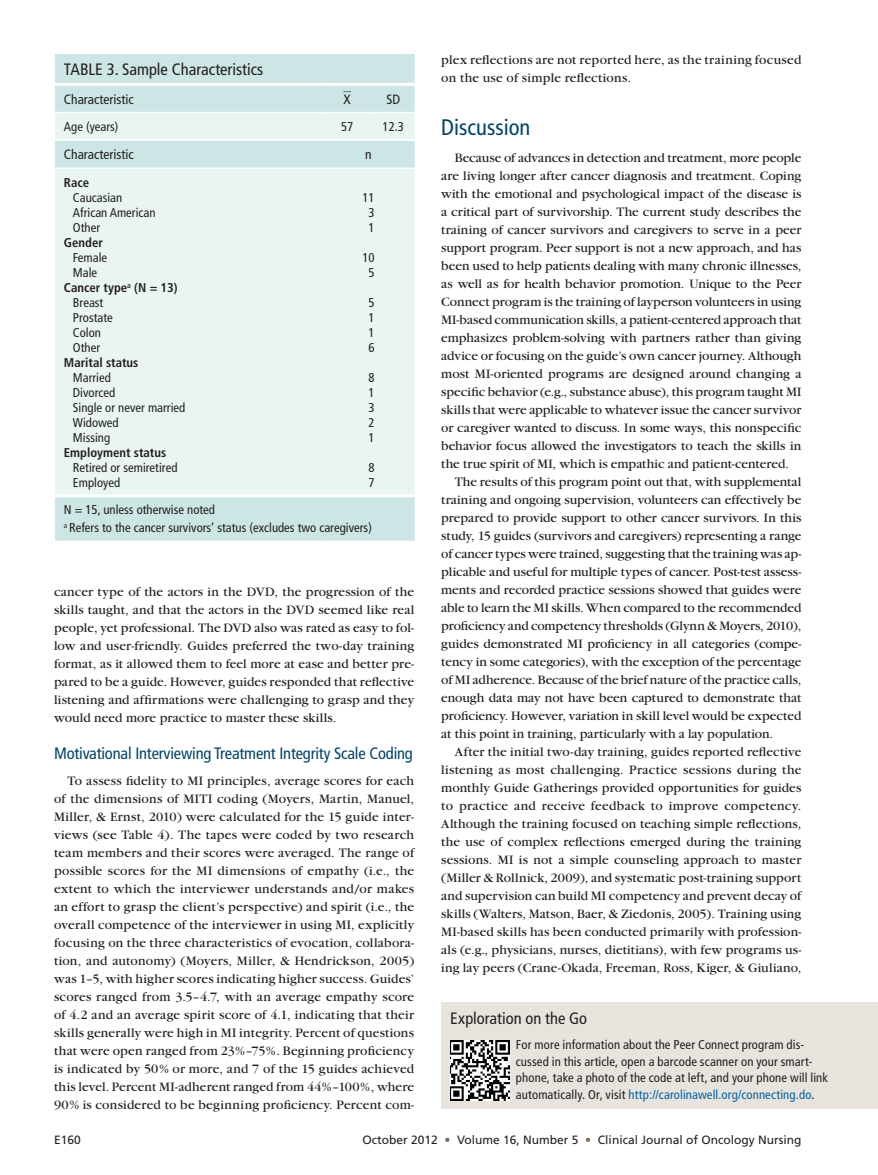
<style>
.page{position:relative;width:878px;height:1175px;background:#fff}
.page>*{position:absolute;margin:0;border:0;box-sizing:border-box;transform-origin:0 0}
.head1{font:condensed 22.5px "Frutiger LT Std";color:#00446a}
.head2{font:condensed 16.5px "Frutiger LT Std";letter-spacing:-.01em;color:#00446a}
.tablecap{font:condensed 16.5px "Frutiger LT Std";color:#231f20}
.text{font:condensed 16.5px "Frutiger LT Std";color:#231f20}
.text-2{font:13.5px/18px "Garamond";letter-spacing:.01em;color:#231f20;text-align:justify}
.tablehead{font:condensed 13.5px "Frutiger LT Std";color:#231f20}
.tabletext{font:condensed 12.75px "Frutiger LT Std";color:#231f20}
.text-3{font:condensed 12.75px/16.5px "Frutiger LT Std";letter-spacing:.01em;color:#231f20}
.tabletext-2{font:700 condensed 12.75px "Frutiger LT Std";color:#231f20}
.t1{font:12px "Frutiger LT Std";color:#231f20}
.t2{font:condensed 7.8px "Frutiger LT Std";color:#231f20}
.s1{color:#0065a4}
.s2{color:#7c6954}
</style>
<div class="page">
<div style="left:55px;top:54px;width:359px;height:486px;background:#cbe6e4"></div>
<div style="left:55px;top:113px;width:359px;height:381px;background:#eaf5f3"></div>
<hr style="left:55px;top:83px;width:267px;height:3px;background:#fff">
<hr style="left:322px;top:83px;width:50px;height:3px;background:#fff">
<hr style="left:372px;top:83px;width:42px;height:3px;background:#fff">
<hr style="left:55px;top:112px;width:267px;height:1px;background:#fff">
<hr style="left:322px;top:112px;width:50px;height:1px;background:#fff">
<hr style="left:372px;top:112px;width:42px;height:1px;background:#fff">
<hr style="left:55px;top:139px;width:267px;height:2px;background:#fff">
<hr style="left:322px;top:139px;width:50px;height:2px;background:#fff">
<hr style="left:372px;top:139px;width:42px;height:2px;background:#fff">
<hr style="left:55px;top:167px;width:267px;height:2px;background:#fff">
<hr style="left:322px;top:167px;width:50px;height:2px;background:#fff">
<hr style="left:372px;top:167px;width:42px;height:2px;background:#fff">
<hr style="left:55px;top:494px;width:267px;height:3px;background:#fff">
<hr style="left:322px;top:494px;width:50px;height:3px;background:#fff">
<hr style="left:372px;top:494px;width:42px;height:3px;background:#fff">
<div style="left:441px;top:1002px;width:437px;height:106px;background:#e8e3dd"></div>
<img style="left:450px;top:1040px;width:59px;height:60px">
<p class="tablecap" style="left:64px;top:60px;width:201px">TABLE 3. Sample Characteristics</p>
<p class="tablehead" style="left:64px;top:91px;width:71px">Characteristic</p>
<p class="t2" style="left:343px;top:87px;width:9px">—</p>
<p class="tablehead" style="left:343px;top:91px;width:9px">X</p>
<p class="tablehead" style="left:386px;top:91px;width:15px">SD</p>
<p class="tabletext" style="left:64px;top:119px;width:56px">Age (years)</p>
<p class="tabletext" style="left:341px;top:119px;width:14px">57</p>
<p class="tabletext" style="left:382px;top:119px;width:23px">12.3</p>
<p class="tablehead" style="left:64px;top:147px;width:71px">Characteristic</p>
<p class="tablehead" style="left:365px;top:147px;width:8px">n</p>
<p class="tabletext-2" style="left:64px;top:175px;width:27px">Race</p>
<p class="tabletext" style="left:73px;top:190px;width:51px">Caucasian</p>
<p class="tabletext" style="left:73px;top:205px;width:84px">African American</p>
<p class="tabletext" style="left:73px;top:220px;width:29px">Other</p>
<p class="tabletext" style="left:362px;top:190px;width:14px">11</p>
<p class="tabletext" style="left:368px;top:205px;width:8px">3</p>
<p class="tabletext" style="left:368px;top:220px;width:8px">1</p>
<p class="tabletext-2" style="left:64px;top:235px;width:40px">Gender</p>
<p class="tabletext" style="left:73px;top:250px;width:36px">Female</p>
<p class="tabletext" style="left:73px;top:265px;width:26px">Male</p>
<p class="tabletext-2" style="left:64px;top:280px;width:115px">Cancer type<sup>a</sup> (N = 13)</p>
<p class="tabletext" style="left:73px;top:295px;width:32px">Breast</p>
<p class="tabletext" style="left:73px;top:310px;width:41px">Prostate</p>
<p class="tabletext" style="left:73px;top:325px;width:30px">Colon</p>
<p class="tabletext" style="left:73px;top:340px;width:29px">Other</p>
<p class="tabletext-2" style="left:64px;top:355px;width:76px">Marital status</p>
<p class="tabletext" style="left:73px;top:370px;width:39px">Married</p>
<p class="tabletext" style="left:73px;top:385px;width:44px">Divorced</p>
<p class="tabletext" style="left:73px;top:400px;width:114px">Single or never married</p>
<p class="tabletext" style="left:73px;top:415px;width:47px">Widowed</p>
<p class="tabletext" style="left:73px;top:430px;width:39px">Missing</p>
<p class="tabletext-2" style="left:64px;top:445px;width:104px">Employment status</p>
<p class="tabletext" style="left:73px;top:460px;width:106px">Retired or semiretired</p>
<p class="tabletext" style="left:73px;top:475px;width:49px">Employed</p>
<p class="tabletext" style="left:362px;top:250px;width:14px">10</p>
<p class="tabletext" style="left:368px;top:265px;width:8px">5</p>
<p class="tabletext" style="left:368px;top:295px;width:8px">5</p>
<p class="tabletext" style="left:368px;top:310px;width:8px">1</p>
<p class="tabletext" style="left:368px;top:325px;width:8px">1</p>
<p class="tabletext" style="left:368px;top:340px;width:8px">6</p>
<p class="tabletext" style="left:368px;top:370px;width:8px">8</p>
<p class="tabletext" style="left:368px;top:385px;width:8px">1</p>
<p class="tabletext" style="left:368px;top:400px;width:8px">3</p>
<p class="tabletext" style="left:368px;top:415px;width:8px">2</p>
<p class="tabletext" style="left:368px;top:430px;width:8px">1</p>
<p class="tabletext" style="left:368px;top:460px;width:8px">8</p>
<p class="tabletext" style="left:368px;top:475px;width:8px">7</p>
<p class="tabletext" style="left:64px;top:502px;width:153px">N = 15, unless otherwise noted</p>
<p class="tabletext" style="left:64px;top:520px;width:309px"><sup>a</sup> Refers to the cancer survivors’ status (excludes two caregivers)</p>
<p class="text-2" style="left:54px;top:582px;width:362px">cancer type of the actors in the DVD, the progression of the skills taught, and that the actors in the DVD seemed like real people, yet professional. The DVD also was rated as easy to fol&shy;low and user-friendly. Guides preferred the two-day training format, as it allowed them to feel more at ease and better pre&shy;pared to be a guide. However, guides responded that reflective listening and affirmations were challenging to grasp and they would need more practice to master these skills.</p>
<p class="head2" style="left:54px;top:743px;width:360px">Motivational Interviewing Treatment Integrity Scale Coding</p>
<p class="text-2" style="left:54px;top:771px;width:362px;text-indent:14px">To assess fidelity to MI principles, average scores for each of the dimensions of MITI coding (Moyers, Martin, Manuel, Miller, &amp; Ernst, 2010) were calculated for the 15 guide inter&shy;views (see Table 4). The tapes were coded by two research team members and their scores were averaged. The range of possible scores for the MI dimensions of empathy (i.e., the extent to which the interviewer understands and/or makes an effort to grasp the client’s perspective) and spirit (i.e., the overall competence of the interviewer in using MI, explicitly focusing on the three characteristics of evocation, collabora&shy;tion, and autonomy) (Moyers, Miller, &amp; Hendrickson, 2005) was 1–5, with higher scores indicating higher success. Guides’ scores ranged from 3.5–4.7, with an average empathy score of 4.2 and an average spirit score of 4.1, indicating that their skills generally were high in MI integrity. Percent of questions that were open ranged from 23%–75%. Beginning proficiency is indicated by 50% or more, and 7 of the 15 guides achieved this level. Percent MI-adherent ranged from 44%–100%, where 90% is considered to be beginning proficiency. Percent com-</p>
<p class="text-2" style="left:441px;top:51px;width:362px">plex reflections are not reported here, as the training focused on the use of simple reflections.</p>
<p class="head1" style="left:441px;top:114px;width:91px">Discussion</p>
<p class="text-2" style="left:441px;top:149px;width:362px;text-indent:14px">Because of advances in detection and treatment, more people are living longer after cancer diagnosis and treatment. Coping with the emotional and psychological impact of the disease is a critical part of survivorship. The current study describes the training of cancer survivors and caregivers to serve in a peer support program. Peer support is not a new approach, and has been used to help patients dealing with many chronic illnesses, as well as for health behavior promotion. Unique to the Peer Connect program is the training of layperson volunteers in using MI-based communication skills, a patient-centered approach that emphasizes problem-solving with partners rather than giving advice or focusing on the guide’s own cancer journey. Although most MI-oriented programs are designed around changing a specific behavior (e.g., substance abuse), this program taught MI skills that were applicable to whatever issue the cancer survivor or caregiver wanted to discuss. In some ways, this nonspecific behavior focus allowed the investigators to teach the skills in the true spirit of MI, which is empathic and patient-centered.</p>
<p class="text-2" style="left:441px;top:473px;width:362px;text-indent:14px">The results of this program point out that, with supplemental training and ongoing supervision, volunteers can effectively be prepared to provide support to other cancer survivors. In this study, 15 guides (survivors and caregivers) representing a range of cancer types were trained, suggesting that the training was ap&shy;plicable and useful for multiple types of cancer. Post-test assess&shy;ments and recorded practice sessions showed that guides were able to learn the MI skills. When compared to the recommended proficiency and competency thresholds (Glynn &amp; Moyers, 2010), guides demonstrated MI proficiency in all categories (compe&shy;tency in some categories), with the exception of the percentage of MI adherence. Because of the brief nature of the practice calls, enough data may not have been captured to demonstrate that proficiency. However, variation in skill level would be expected at this point in training, particularly with a lay population.</p>
<p class="text-2" style="left:441px;top:743px;width:362px;text-indent:14px">After the initial two-day training, guides reported reflective listening as most challenging. Practice sessions during the monthly Guide Gatherings provided opportunities for guides to practice and receive feedback to improve competency.<br>Although the training focused on teaching simple reflections, the use of complex reflections emerged during the training sessions. MI is not a simple counseling approach to master (Miller &amp; Rollnick, 2009), and systematic post-training support and supervision can build MI competency and prevent decay of skills (Walters, Matson, Baer, &amp; Ziedonis, 2005). Training using MI-based skills has been conducted primarily with profession&shy;als (e.g., physicians, nurses, dietitians), with few programs us&shy;ing lay peers (Crane-Okada, Freeman, Ross, Kiger, &amp; Giuliano,</p>
<p class="text" style="left:450px;top:1008px;width:138px">Exploration on the Go</p>
<p class="text-3" style="left:516px;top:1036px;width:314px">For more information about the Peer Connect program dis&shy;cussed in this article, open a barcode scanner on your smart&shy;phone, take a photo of the code at left, and your phone will link automatically. Or, visit <span class="s1">http://carolinawell.org/connecting.do</span>.</p>
<p class="t1" style="left:54px;top:1133px;width:28px">E160</p>
<p class="t1" style="left:362px;top:1133px;width:440px">October 2012 <span class="s2">•</span> Volume 16, Number 5 <span class="s2">•</span> Clinical Journal of Oncology Nursing</p>
</div>
